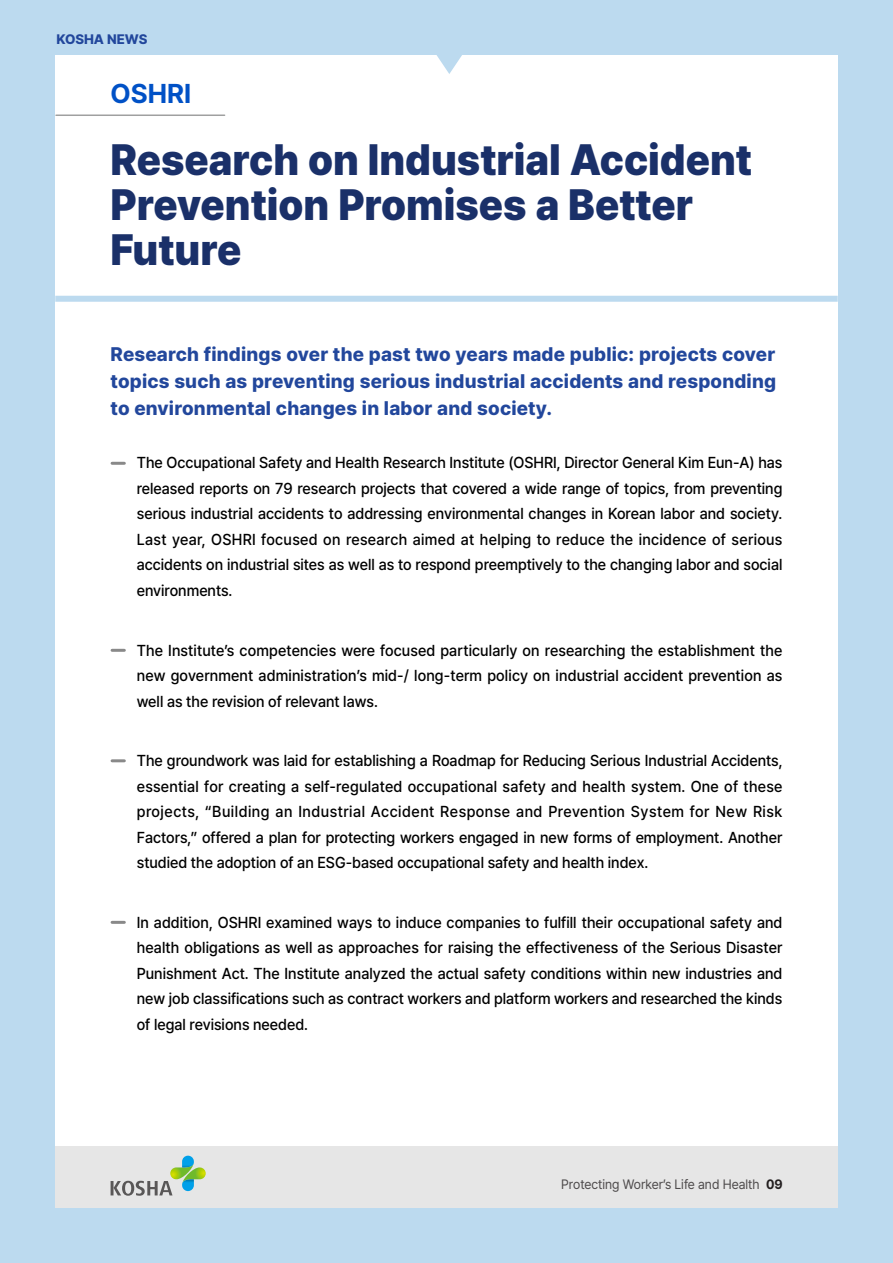
<style>
.page{position:relative;width:893px;height:1263px;background:#bcdaef}
.page>*{position:absolute;margin:0;border:0;box-sizing:border-box;transform-origin:0 0}
.t1{font:900 43.5px/45px "Pretendard";color:#1a3069;scale:.95 1}
.t2{font:700 27px "Pretendard";color:#0051c6}
.t3{font:800 19.5px/27px "Pretendard";letter-spacing:.01em;color:#22479c;text-align:justify}
.t4{font:500 15.75px/25.5px "Pretendard";color:#000;text-align:justify;scale:.95 1}
.t5{font:800 13.65px "Pretendard";color:#22479c}
.t6{font:13.5px "Pretendard";color:#4e4b4c;scale:.95 1}
.s1{font-weight:700;color:#221e1f}
</style>
<div class="page">
<div style="left:55px;top:55px;width:783px;height:1153px;background:#fff"></div>
<svg style="left:436px;top:55px;width:26px;height:19px"></svg>
<div style="left:55px;top:1147px;width:783px;height:61px;background:#e6e6e6"></div>
<svg style="left:112px;top:462px;width:12px;height:3px"></svg>
<svg style="left:112px;top:649px;width:12px;height:3px"></svg>
<svg style="left:112px;top:759px;width:12px;height:3px"></svg>
<svg style="left:112px;top:921px;width:12px;height:3px"></svg>
<div style="left:55px;top:296px;width:783px;height:6px;background:#bcdaef"></div>
<hr style="left:56px;top:114px;width:169px;height:2px;background:#9fa0a0">
<svg style="left:111px;top:1156px;width:95px;height:40px"></svg>
<p class="t5" style="left:56px;top:29px;width:93px">KOSHA NEWS</p>
<h2 class="t2" style="left:111px;top:74px;width:82px">OSHRI</h2>
<h1 class="t1" style="left:111px;top:136px;width:677px">Research on Industrial Accident<br>Prevention Promises a Better<br>Future</h1>
<p class="t3" style="left:111px;top:340px;width:667px">Research findings over the past two years made public: projects cover topics such as preventing serious industrial accidents and responding to environmental changes in labor and society.</p>
<p class="t4" style="left:137px;top:450px;width:681px">The Occupational Safety and Health Research Institute (OSHRI, Director General Kim Eun-A) has released reports on 79 research projects that covered a wide range of topics, from preventing serious industrial accidents to addressing environmental changes in Korean labor and society.<br>Last year, OSHRI focused on research aimed at helping to reduce the incidence of serious accidents on industrial sites as well as to respond preemptively to the changing labor and social environments.</p>
<p class="t4" style="left:137px;top:637px;width:681px">The Institute’s competencies were focused particularly on researching the establishment the new government administration’s mid-/ long-term policy on industrial accident prevention as well as the revision of relevant laws.</p>
<p class="t4" style="left:137px;top:747px;width:681px">The groundwork was laid for establishing a Roadmap for Reducing Serious Industrial Accidents, essential for creating a self-regulated occupational safety and health system. One of these projects, “Building an Industrial Accident Response and Prevention System for New Risk Factors,” offered a plan for protecting workers engaged in new forms of employment. Another studied the adoption of an ESG-based occupational safety and health index.</p>
<p class="t4" style="left:137px;top:909px;width:681px">In addition, OSHRI examined ways to induce companies to fulfill their occupational safety and health obligations as well as approaches for raising the effectiveness of the Serious Disaster Punishment Act. The Institute analyzed the actual safety conditions within new industries and new job classifications such as contract workers and platform workers and researched the kinds of legal revisions needed.</p>
<p class="t6" style="left:561px;top:1174px;width:235px">Protecting Worker’s Life and Health <span class="s1">09</span></p>
</div>
